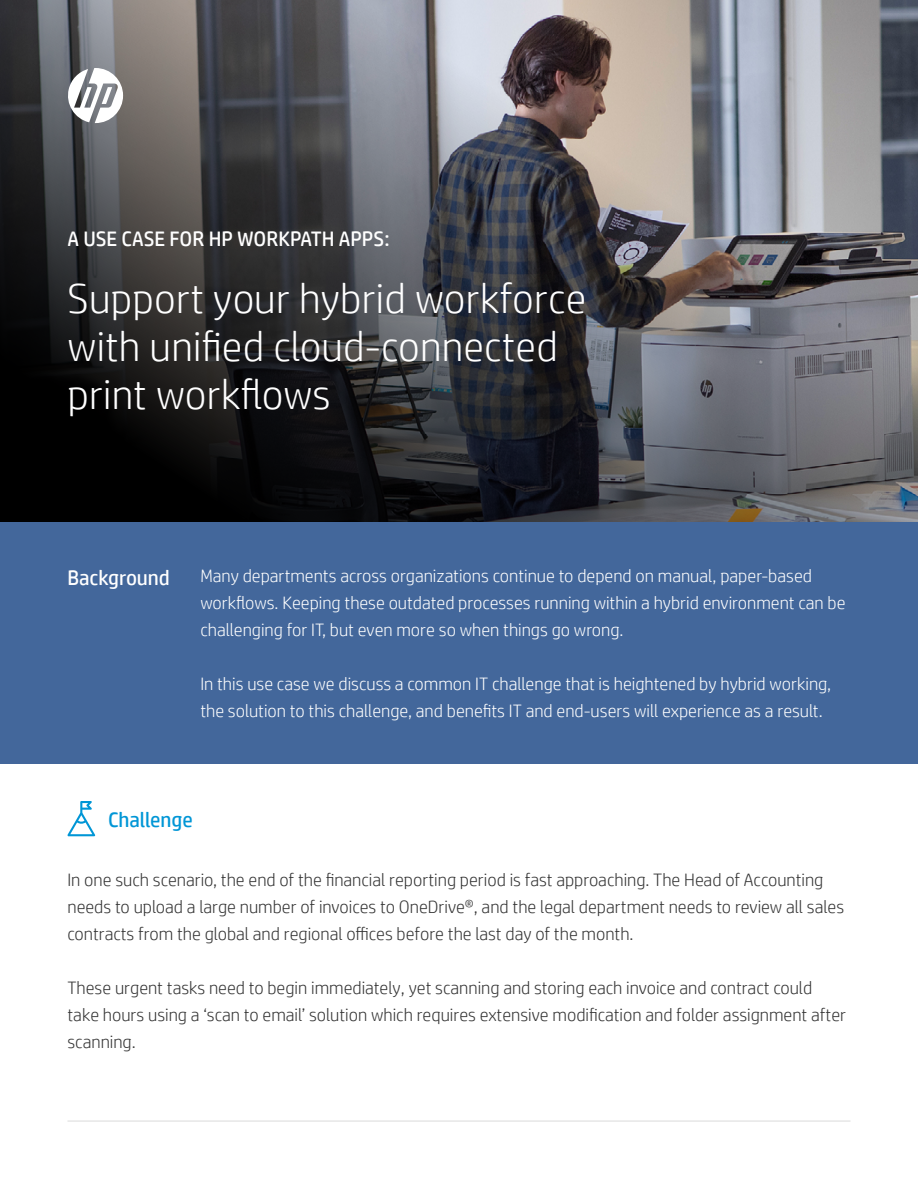
<style>
.page{position:relative;width:918px;height:1188px;background:#fff}
.page>*{position:absolute;margin:0;border:0;box-sizing:border-box;transform-origin:0 0}
.t1{font:300 42px/48px "HP Simplified";letter-spacing:.005em;color:#fff}
.t2{font:21px "HP Simplified";color:#fff}
.t3{font:21px "HP Simplified";color:#0096d6}
.t4{font:300 18px/27px "HP Simplified";color:#333}
.t5{font:300 18px/27px "HP Simplified";color:#fff}
</style>
<div class="page">
<img style="left:0;top:0;width:918px;height:522px">
<svg style="left:65px;top:68px;width:58px;height:55px"></svg>
<div style="left:0;top:522px;width:918px;height:242px;background:#43679b"></div>
<hr style="left:68px;top:1120px;width:782px;height:2px;background:#dedede">
<svg style="left:67px;top:801px;width:28px;height:35px"></svg>
<p class="t2" style="left:68px;top:227px;width:324px">A USE CASE FOR HP WORKPATH APPS:</p>
<h1 class="t1" style="left:68px;top:274px;width:520px">Support your hybrid workforce with unified cloud-connected print workflows</h1>
<p class="t2" style="left:68px;top:565px;width:104px">Background</p>
<p class="t5" style="left:200px;top:562px;width:647px">Many departments across organizations continue to depend on manual, paper-based workflows. Keeping these outdated processes running within a hybrid environment can be challenging for IT, but even more so when things go wrong.</p>
<p class="t5" style="left:200px;top:670px;width:632px">In this use case we discuss a common IT challenge that is heightened by hybrid working, the solution to this challenge, and benefits IT and end-users will experience as a result.</p>
<p class="t3" style="left:108px;top:808px;width:86px">Challenge</p>
<p class="t4" style="left:68px;top:866px;width:778px">In one such scenario, the end of the financial reporting period is fast approaching. The Head of Accounting needs to upload a large number of invoices to OneDrive®, and the legal department needs to review all sales contracts from the global and regional offices before the last day of the month.</p>
<p class="t4" style="left:68px;top:974px;width:780px">These urgent tasks need to begin immediately, yet scanning and storing each invoice and contract could take hours using a ‘scan to email’ solution which requires extensive modification and folder assignment after scanning.</p>
</div>
